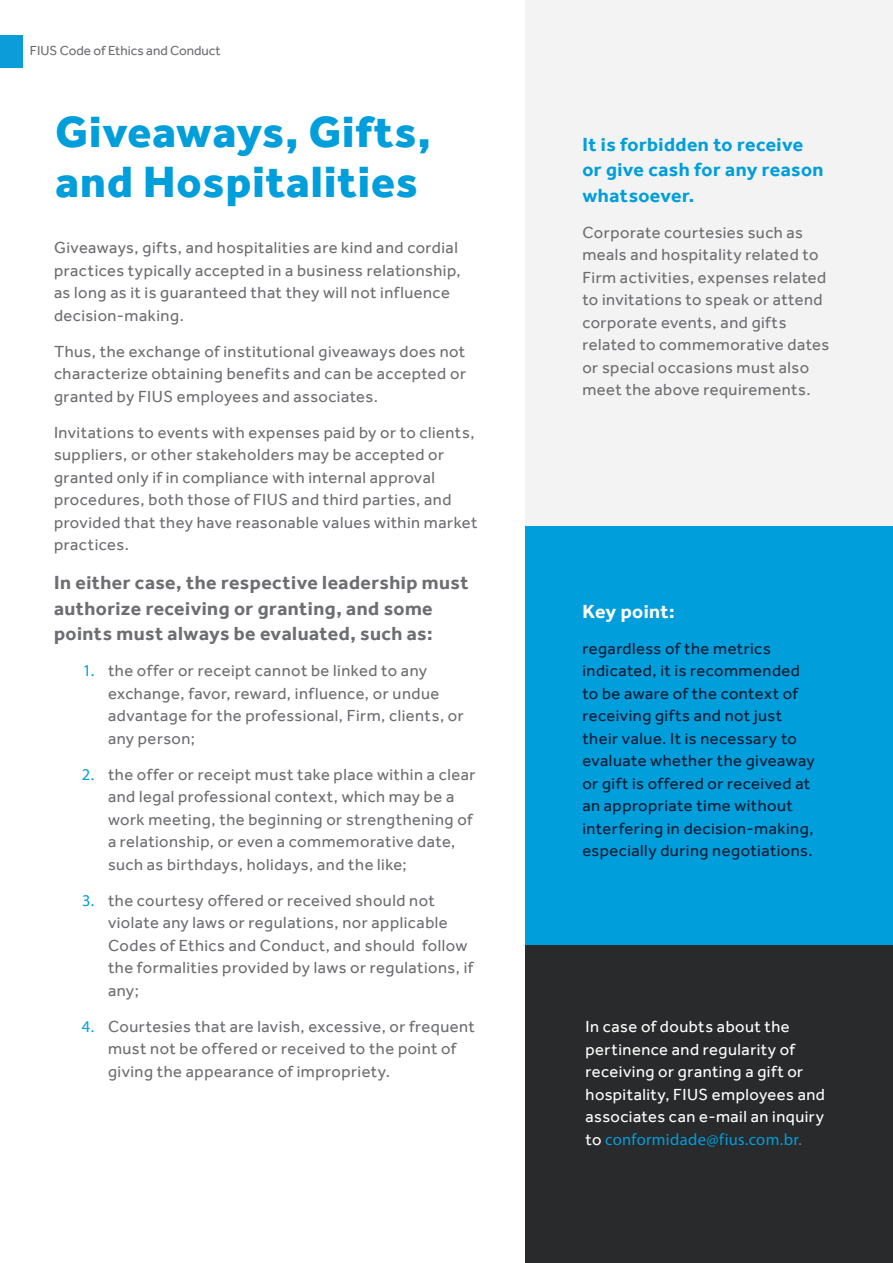
<style>
.page{position:relative;width:893px;height:1263px;background:#fff}
.page>*{position:absolute;margin:0;border:0;box-sizing:border-box;transform-origin:0 0}
.t1{font:800 45px/49.5px "Effra";letter-spacing:.025em;color:#009edb}
.t2{font:700 19.5px/25.5px "Effra";letter-spacing:.025em;color:#6d6e71}
.t3{font:700 19.5px/25.5px "Effra";letter-spacing:.025em;color:#009edb}
.t4{font:700 19.5px "Effra";letter-spacing:.02em;color:#fff}
.t5{font:16.5px/22.5px "Effra";letter-spacing:.03em;color:#6d6e71}
.t6{font:16.5px/22.5px "Effra";letter-spacing:.03em;color:#031b31}
.t7{font:16.5px/22.5px "Effra";letter-spacing:.03em;color:#fff}
.t8{font:16.5px "Myriad Pro";letter-spacing:.02em;color:#009edb}
.t9{font:13.5px "Effra";color:#6d6e71}
.s1{font-family:"Myriad Pro";color:#009edb}
.s2{font-family:"Effra";color:#fff}
.s3{font-family:"Effra";color:#6d6e71}
</style>
<div class="page">
<div style="left:0;top:35px;width:22px;height:33px;background:#0c9cd9"></div>
<div style="left:525px;top:0;width:368px;height:527px;background:#f3f3f3"></div>
<div style="left:525px;top:527px;width:368px;height:418px;background:#009edb"></div>
<div style="left:525px;top:945px;width:368px;height:318px;background:#282a2b"></div>
<p class="t9" style="left:30px;top:42px;width:192px">FIUS Code of Ethics and Conduct</p>
<h1 class="t1" style="left:56px;top:107px;width:377px">Giveaways, Gifts, and Hospitalities</h1>
<p class="t5" style="left:54px;top:236px;width:408px">Giveaways, gifts, and hospitalities are kind and cordial practices typically accepted in a business relationship, as long as it is guaranteed that they will not influence decision-making.</p>
<p class="t5" style="left:54px;top:340px;width:413px;text-align:justify">Thus, the exchange of institutional giveaways does not characterize obtaining benefits and can be accepted or granted by FIUS employees and associates.</p>
<p class="t5" style="left:54px;top:421px;width:425px">Invitations to events with expenses paid by or to clients, suppliers, or other stakeholders may be accepted or granted only if in compliance with internal approval procedures, both those of FIUS and third parties, and provided that they have reasonable values within market practices.</p>
<p class="t2" style="left:54px;top:570px;width:416px">In either case, the respective leadership must authorize receiving or granting, and some points must always be evaluated, such as:</p>
<p class="t5" style="left:108px;top:659px;width:357px;text-indent:-25px"><span class="s1">1.</span> the offer or receipt cannot be linked to any exchange, favor, reward, influence, or undue advantage for the professional, Firm, clients, or any person;</p>
<p class="t5" style="left:108px;top:763px;width:369px;text-indent:-26px"><span class="s1">2.</span> the offer or receipt must take place within a clear and legal professional context, which may be a work meeting, the beginning or strengthening of a relationship, or even a commemorative date, such as birthdays, holidays, and the like;</p>
<p class="t5" style="left:108px;top:889px;width:367px;text-indent:-26px"><span class="s1">3.</span> the courtesy offered or received should not violate any laws or regulations, nor applicable Codes of Ethics and Conduct, and should follow the formalities provided by laws or regulations, if any;</p>
<p class="t5" style="left:108px;top:1015px;width:368px;text-indent:-26px"><span class="s1">4.</span> Courtesies that are lavish, excessive, or frequent must not be offered or received to the point of giving the appearance of impropriety.</p>
<p class="t3" style="left:582px;top:131px;width:243px">It is forbidden to receive or give cash for any reason whatsoever.</p>
<p class="t5" style="left:582px;top:221px;width:248px">Corporate courtesies such as meals and hospitality related to<br>Firm activities, expenses related to invitations to speak or attend corporate events, and gifts related to commemorative dates or special occasions must also meet the above requirements.</p>
<p class="t4" style="left:582px;top:600px;width:94px">Key point:</p>
<p class="t6" style="left:582px;top:637px;width:234px">regardless of the metrics indicated, it is recommended to be aware of the context of receiving gifts and not just their value. It is necessary to evaluate whether the giveaway or gift is offered or received at an appropriate time without interfering in decision-making, especially during negotiations.</p>
<p class="t7" style="left:586px;top:1015px;width:241px">In case of doubts about the pertinence and regularity of receiving or granting a gift or hospitality, FIUS employees and associates can e-mail an inquiry</p>
<p class="t8" style="left:586px;top:1129px;width:218px"><span class="s2">to</span> conformidade@fius.com.br<span class="s3">.</span></p>
</div>
